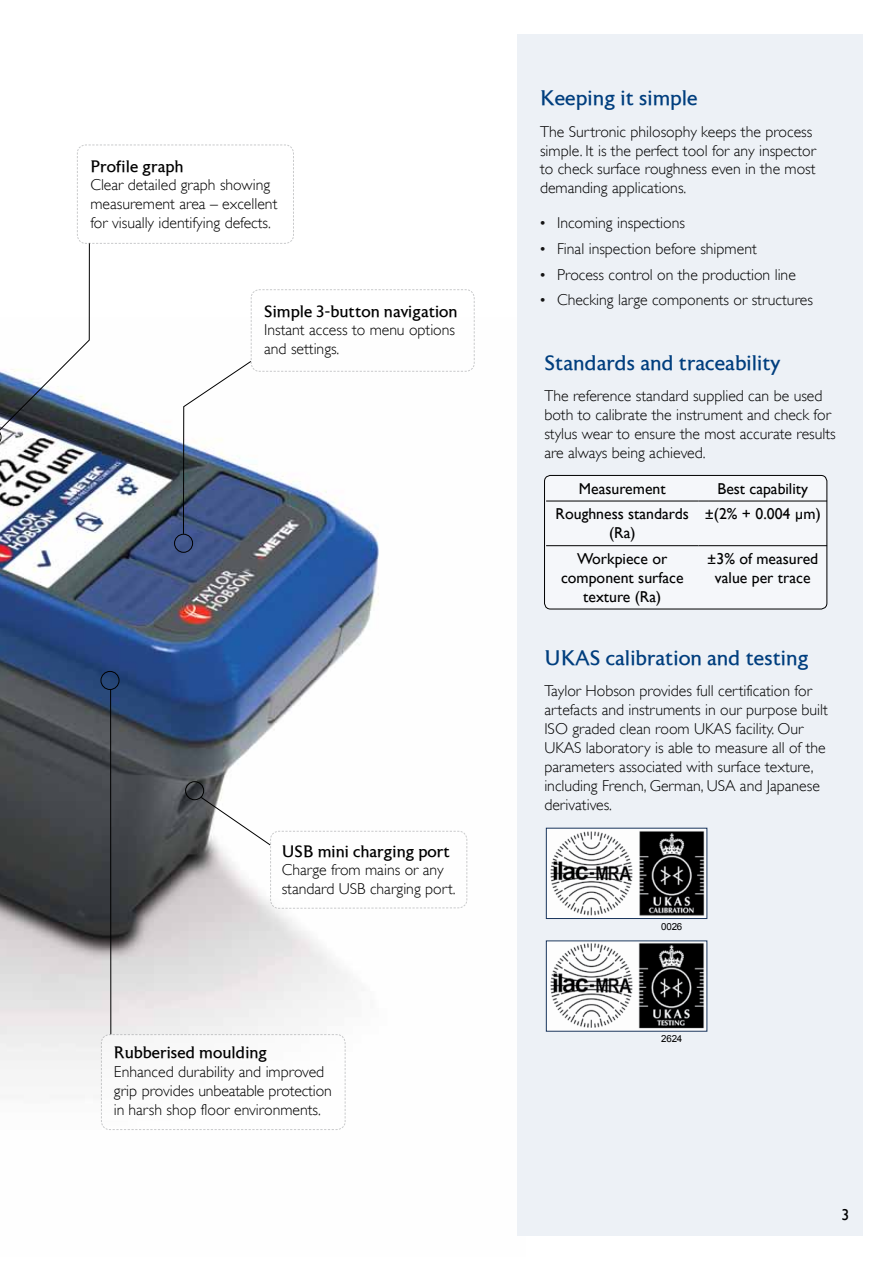
<style>
.page{position:relative;width:893px;height:1263px;background:#fff}
.page>*{position:absolute;margin:0;border:0;box-sizing:border-box;transform-origin:0 0}
.t1{font:21px "Astoria Roman";color:#003e7e}
.t2{font:16.5px "Astoria Roman";color:#000}
.t3{font:300 15.75px/18.9px "Gill Alt One";color:#000}
.t4{font:15.75px/18.9px "Gill Alt One";color:#000;text-align:center}
.t5{font:9.75px "Arial";letter-spacing:-.02em;color:#000}
.s1{font-weight:400;font-size:15px;color:#141414}
</style>
<div class="page">
<img style="left:0;top:535px;width:526px;height:701px">
<div style="left:517px;top:34px;width:345px;height:1201px;background:#edf1f6"></div>
<div style="left:544px;top:475px;width:283px;height:134px;background:#f5f7fa;border-radius:6px"></div>
<div style="left:174px;top:534px;width:19px;height:19px;border:1px solid #000;border-radius:50%"></div>
<div style="left:185px;top:781px;width:19px;height:19px;border:1px solid #000;border-radius:50%"></div>
<div style="left:101px;top:671px;width:18px;height:19px;border:1px solid #000;border-radius:50%"></div>
<hr style="left:110px;top:689px;width:1px;height:345px;background:#000">
<svg style="left:0;top:144px;width:475px;height:391px"></svg>
<svg style="left:200px;top:796px;width:268px;height:113px"></svg>
<svg style="left:101px;top:1034px;width:245px;height:96px"></svg>
<hr style="left:546px;top:501px;width:152px;height:1px;background:#000">
<hr style="left:698px;top:501px;width:129px;height:1px;background:#000">
<hr style="left:546px;top:545px;width:152px;height:1px;background:#000">
<hr style="left:698px;top:545px;width:129px;height:1px;background:#000">
<div style="left:544px;top:475px;width:283px;height:134px;border:1px solid #000;border-radius:6px"></div>
<img style="left:548px;top:830px;width:157px;height:87px">
<div style="left:546px;top:828px;width:161px;height:91px;border:1px solid #18345c"></div>
<img style="left:548px;top:943px;width:157px;height:86px">
<p class="t2" style="left:90px;top:157px;width:95px">Profile graph</p>
<p class="t3" style="left:90px;top:176px;width:189px">Clear detailed graph showing measurement area – excellent for visually identifying defects.</p>
<p class="t2" style="left:264px;top:302px;width:195px">Simple 3-button navigation</p>
<p class="t3" style="left:264px;top:321px;width:192px">Instant access to menu options and settings.</p>
<p class="t2" style="left:282px;top:842px;width:170px">USB mini charging port</p>
<p class="t3" style="left:282px;top:861px;width:176px">Charge from mains or any standard USB charging port.</p>
<p class="t2" style="left:114px;top:1044px;width:155px">Rubberised moulding</p>
<p class="t3" style="left:114px;top:1062px;width:219px">Enhanced durability and improved grip provides unbeatable protection in harsh shop floor environments.</p>
<h1 class="t1" style="left:540px;top:87px;width:159px">Keeping it simple</h1>
<p class="t3" style="left:540px;top:122px;width:277px">The Surtronic philosophy keeps the process simple. It is the perfect tool for any inspector to check surface roughness even in the most demanding applications.</p>
<p class="t3" style="left:540px;top:213px;width:146px"><span class="s1">•</span> Incoming inspections</p>
<p class="t3" style="left:540px;top:239px;width:218px"><span class="s1">•</span> Final inspection before shipment</p>
<p class="t3" style="left:540px;top:265px;width:257px"><span class="s1">•</span> Process control on the production line</p>
<p class="t3" style="left:540px;top:291px;width:274px"><span class="s1">•</span> Checking large components or structures</p>
<h1 class="t1" style="left:544px;top:351px;width:238px">Standards and traceability</h1>
<p class="t3" style="left:544px;top:386px;width:293px">The reference standard supplied can be used both to calibrate the instrument and check for stylus wear to ensure the most accurate results are always being achieved.</p>
<p class="t4" style="left:579px;top:479px;width:88px">Measurement</p>
<p class="t4" style="left:717px;top:479px;width:92px">Best capability</p>
<p class="t4" style="left:556px;top:504px;width:135px">Roughness standards (Ra)</p>
<p class="t4" style="left:705px;top:504px;width:118px">±(2% + 0.004 µm)</p>
<p class="t4" style="left:561px;top:549px;width:124px">Workpiece or component surface texture (Ra)</p>
<p class="t4" style="left:707px;top:549px;width:112px">±3% of measured value per trace</p>
<h1 class="t1" style="left:544px;top:646px;width:266px">UKAS calibration and testing</h1>
<p class="t3" style="left:544px;top:681px;width:285px">Taylor Hobson provides full certification for artefacts and instruments in our purpose built ISO graded clean room UKAS facility. Our UKAS laboratory is able to measure all of the parameters associated with surface texture, including French, German, USA and Japanese derivatives.</p>
<p class="t5" style="left:661px;top:920px;width:23px">0026</p>
<p class="t5" style="left:661px;top:1032px;width:23px">2624</p>
<p class="t4" style="left:834px;top:1205px;width:17px">33</p>
</div>
